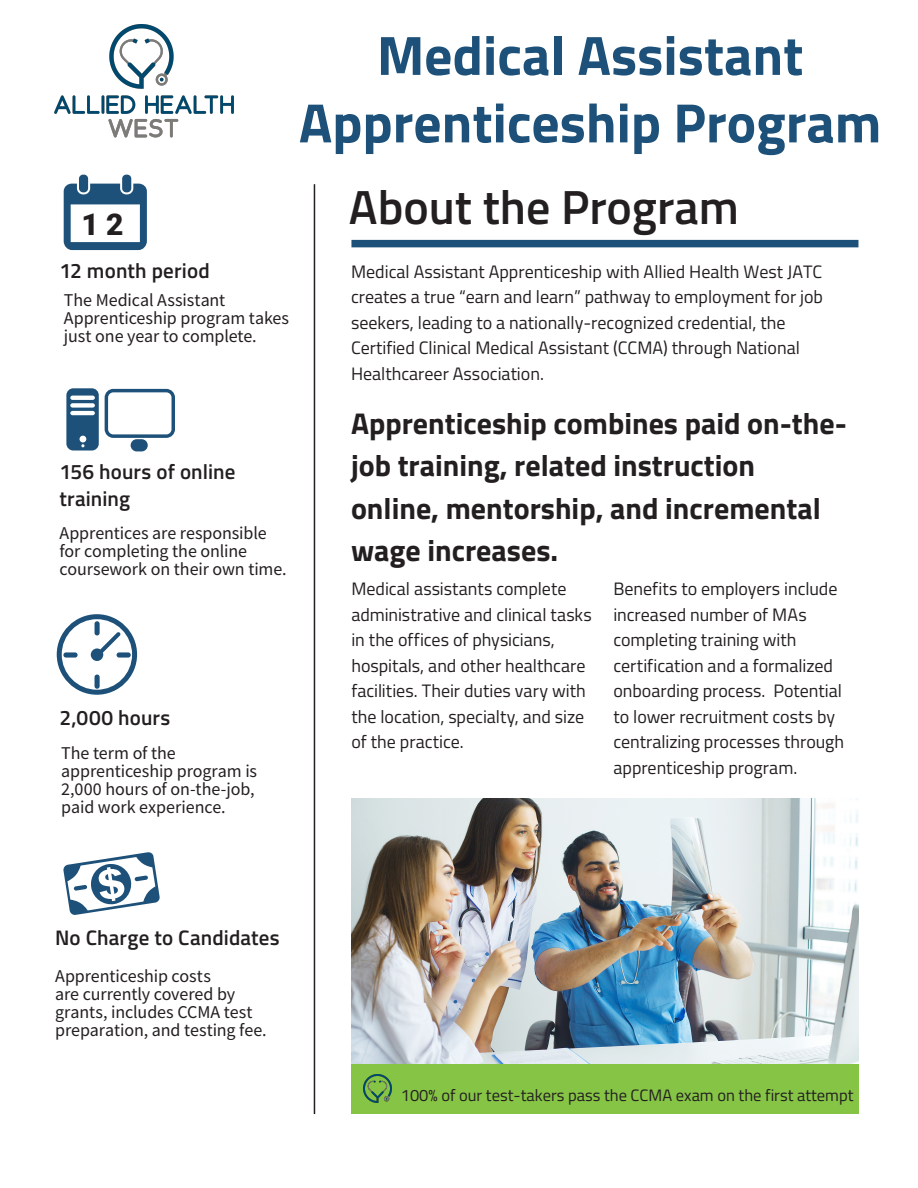
<style>
.page{position:relative;width:918px;height:1188px;background:#fff}
.page>*{position:absolute;margin:0;border:0;box-sizing:border-box;transform-origin:0 0}
._41_Header_black_Tit{font:700 55.5px "Titillium Web";color:#1e5179}
._41_Header_black_Tit-2{font:600 48px "Titillium Web";color:#231f20}
._20_Small_Title_blac{font:700 30px/42.5px "Titillium Web";color:#231f20}
.t1{font:900 30px "Roboto";color:#231f20}
._14_Small_Title_blac{font:600 21px/27px "Titillium Web";letter-spacing:.005em;color:#231f20}
._8_Content_black_Sou{font:18px/25.5px "Titillium Web";letter-spacing:-.005em;color:#231f20}
._8_Content_black_Sou-2{font:18px/18px "Source Sans Pro";letter-spacing:-.005em;color:#231f20}
._20_Small_Title_blac-2{font:18px/25.5px "Titillium Web";color:#231f20}
._10_Content_black_So{font:16.5px "Titillium Web";color:#231f20}
</style>
<div class="page">
<div style="left:351px;top:1063px;width:507px;height:51px;background:#85c445"></div>
<img style="left:351px;top:798px;width:507px;height:265px">
<img style="left:54px;top:24px;width:180px;height:114px">
<svg style="left:57px;top:614px;width:80px;height:81px"></svg>
<div style="left:95px;top:621px;width:5px;height:14px;background:#1e5179;border-radius:3px"></div>
<div style="left:117px;top:652px;width:14px;height:6px;background:#1e5179;border-radius:3px"></div>
<svg style="left:66px;top:388px;width:109px;height:63px"></svg>
<svg style="left:63px;top:852px;width:97px;height:63px"></svg>
<svg style="left:64px;top:175px;width:83px;height:75px"></svg>
<div style="left:80px;top:206px;width:53px;height:34px;background:#fff"></div>
<img style="left:363px;top:1074px;width:29px;height:29px">
<hr style="left:314px;top:184px;width:1px;height:930px;background:#231f20">
<div style="left:351px;top:240px;width:507px;height:7px;background:#1e5179"></div>
<p class="_41_Header_black_Tit" style="left:377px;top:13px;width:428px">Medical Assistant</p>
<p class="_41_Header_black_Tit" style="left:299px;top:81px;width:584px">Apprenticeship Program</p>
<p class="t1" style="left:81px;top:203px;width:44px">1 2</p>
<p class="_14_Small_Title_blac" style="left:60px;top:256px;width:152px">12 month period</p>
<p class="_8_Content_black_Sou-2" style="left:64px;top:291px;width:227px">The Medical Assistant<br>Apprenticeship program takes just one year to complete.</p>
<p class="_14_Small_Title_blac" style="left:60px;top:457px;width:178px">156 hours of online training</p>
<p class="_8_Content_black_Sou-2" style="left:60px;top:524px;width:229px">Apprentices are responsible for completing the online coursework on their own time.</p>
<p class="_14_Small_Title_blac" style="left:60px;top:703px;width:112px">2,000 hours</p>
<p class="_8_Content_black_Sou-2" style="left:61px;top:744px;width:197px">The term of the apprenticeship program is<br>2,000 hours of on-the-job, paid work experience.</p>
<p class="_41_Header_black_Tit-2" style="left:349px;top:171px;width:392px">About the Program</p>
<p class="_20_Small_Title_blac-2" style="left:351px;top:258px;width:474px">Medical Assistant Apprenticeship with Allied Health West JATC creates a true “earn and learn” pathway to employment for job seekers, leading to a nationally-recognized credential, the Certified Clinical Medical Assistant (CCMA) through National Healthcareer Association.</p>
<p class="_20_Small_Title_blac" style="left:351px;top:400px;width:498px">Apprenticeship combines paid on-the&shy;job training, related instruction online, mentorship, and incremental wage increases.</p>
<p class="_8_Content_black_Sou" style="left:351px;top:575px;width:242px">Medical assistants complete administrative and clinical tasks in the offices of physicians, hospitals, and other healthcare facilities. Their duties vary with the location, specialty, and size of the practice.</p>
<p class="_8_Content_black_Sou" style="left:613px;top:575px;width:232px">Benefits to employers include increased number of MAs completing training with certification and a formalized onboarding process. Potential to lower recruitment costs by centralizing processes through apprenticeship program.</p>
<p class="_14_Small_Title_blac" style="left:55px;top:923px;width:226px">No Charge to Candidates</p>
<p class="_8_Content_black_Sou-2" style="left:55px;top:967px;width:213px">Apprenticeship costs<br>are currently covered by grants, includes CCMA test preparation, and testing fee.</p>
<p class="_10_Content_black_So" style="left:401px;top:1083px;width:454px">100% of our test-takers pass the CCMA exam on the first attempt</p>
</div>
